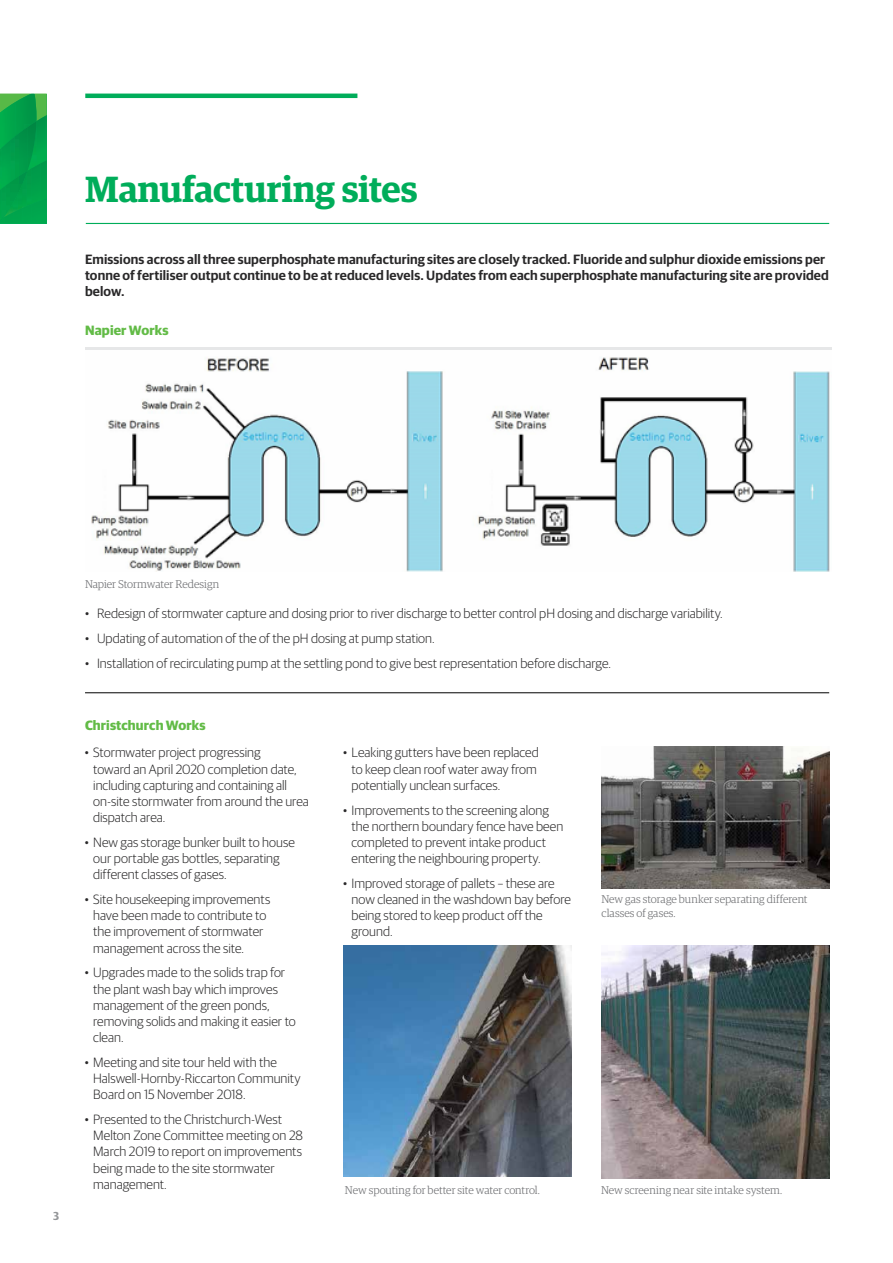
<style>
.page{position:relative;width:893px;height:1263px;background:#fff}
.page>*{position:absolute;margin:0;border:0;box-sizing:border-box;transform-origin:0 0}
.t1{font:600 36.45px "Guardian Egyp";letter-spacing:-.005em;color:#00ad5a}
.t2{font:300 13.5px/16.2px "Guardian Sans";color:#292829}
.t3{font:600 13.5px/16.2px "Guardian Sans";letter-spacing:.005em;color:#292829}
.t4{font:700 13.5px "Guardian Sans";letter-spacing:.01em;color:#62bb46}
.t5{font:600 11.7px "Guardian Egyp";color:#808285}
.t6{font:300 11.25px/14.2px "Guardian Egyp";color:#6d6e71}
</style>
<div class="page">
<hr style="left:85px;top:94px;width:272px;height:4px;background:#00ad5a">
<img style="left:46px;top:136px;width:1px;height:24px">
<img style="left:37px;top:136px;width:9px;height:27px">
<img style="left:32px;top:136px;width:5px;height:27px">
<img style="left:40px;top:160px;width:7px;height:38px">
<img style="left:31px;top:163px;width:10px;height:36px">
<img style="left:27px;top:192px;width:4px;height:12px">
<img style="left:22px;top:192px;width:5px;height:12px">
<img style="left:18px;top:192px;width:4px;height:16px">
<img style="left:14px;top:202px;width:4px;height:6px">
<img style="left:31px;top:199px;width:9px;height:24px">
<img style="left:22px;top:204px;width:10px;height:19px">
<img style="left:14px;top:208px;width:8px;height:15px">
<svg style="left:40px;top:198px;width:7px;height:25px"></svg>
<img style="left:7px;top:136px;width:3px;height:4px">
<img style="left:0;top:136px;width:7px;height:7px">
<svg style="left:0;top:94px;width:47px;height:42px;background:#18a648"></svg>
<img style="left:28px;top:121px;width:8px;height:37px">
<img style="left:19px;top:127px;width:9px;height:31px">
<img style="left:15px;top:133px;width:4px;height:43px">
<img style="left:10px;top:136px;width:5px;height:40px">
<img style="left:2px;top:140px;width:8px;height:45px">
<img style="left:0;top:148px;width:2px;height:54px">
<img style="left:10px;top:176px;width:9px;height:26px">
<img style="left:6px;top:182px;width:4px;height:20px">
<img style="left:1px;top:185px;width:5px;height:17px">
<svg style="left:19px;top:158px;width:12px;height:34px"></svg>
<svg style="left:0;top:202px;width:14px;height:21px"></svg>
<hr style="left:86px;top:223px;width:743px;height:1px;background:#00ad5a">
<img style="left:601px;top:945px;width:228px;height:233px">
<img style="left:343px;top:945px;width:228px;height:231px">
<img style="left:91px;top:357px;width:739px;height:214px">
<img style="left:601px;top:746px;width:228px;height:142px">
<hr style="left:85px;top:692px;width:744px;height:1px;background:#000">
<h1 class="t1" style="left:85px;top:162px;width:334px">Manufacturing sites</h1>
<p class="t3" style="left:85px;top:250px;width:745px">Emissions across all three superphosphate manufacturing sites are closely tracked. Fluoride and sulphur dioxide emissions per tonne of fertiliser output continue to be at reduced levels. Updates from each superphosphate manufacturing site are provided below.</p>
<p class="t4" style="left:85px;top:320px;width:85px">Napier Works</p>
<p class="t5" style="left:53px;top:1207px;width:8px">3</p>
<p class="t6" style="left:85px;top:576px;width:136px">Napier Stormwater Redesign</p>
<p class="t2" style="left:85px;top:605px;width:639px">• Redesign of stormwater capture and dosing prior to river discharge to better control pH dosing and discharge variability.</p>
<p class="t2" style="left:85px;top:629px;width:351px">• Updating of automation of the of the pH dosing at pump station.</p>
<p class="t2" style="left:85px;top:654px;width:527px">• Installation of recirculating pump at the settling pond to give best representation before discharge.</p>
<p class="t4" style="left:85px;top:715px;width:122px">Christchurch Works</p>
<p class="t2" style="left:93px;top:744px;width:217px;text-indent:-9px">• Stormwater project progressing<br>toward an April 2020 completion date, including capturing and containing all on-site stormwater from around the urea dispatch area.</p>
<p class="t2" style="left:93px;top:833px;width:203px;text-indent:-9px">• New gas storage bunker built to house our portable gas bottles, separating different classes of gases.</p>
<p class="t2" style="left:93px;top:890px;width:179px;text-indent:-9px">• Site housekeeping improvements have been made to contribute to the improvement of stormwater management across the site.</p>
<p class="t2" style="left:93px;top:964px;width:204px;text-indent:-9px">• Upgrades made to the solids trap for the plant wash bay which improves management of the green ponds, removing solids and making it easier to clean.</p>
<p class="t2" style="left:93px;top:1053px;width:209px;text-indent:-9px">• Meeting and site tour held with the<br>Halswell-Hornby-Riccarton Community<br>Board on 15 November 2018.</p>
<p class="t2" style="left:93px;top:1110px;width:211px;text-indent:-9px">• Presented to the Christchurch-West<br>Melton Zone Committee meeting on 28<br>March 2019 to report on improvements being made to the site stormwater management.</p>
<p class="t2" style="left:351px;top:744px;width:189px;text-indent:-9px">• Leaking gutters have been replaced to keep clean roof water away from potentially unclean surfaces.</p>
<p class="t2" style="left:351px;top:801px;width:213px;text-indent:-9px">• Improvements to the screening along the northern boundary fence have been completed to prevent intake product entering the neighbouring property.</p>
<p class="t2" style="left:351px;top:874px;width:221px;text-indent:-9px">• Improved storage of pallets – these are now cleaned in the washdown bay before being stored to keep product off the ground.</p>
<p class="t6" style="left:601px;top:891px;width:208px">New gas storage bunker separating different classes of gases.</p>
<p class="t6" style="left:345px;top:1182px;width:196px">New spouting for better site water control.</p>
<p class="t6" style="left:601px;top:1182px;width:183px">New screening near site intake system.</p>
</div>
